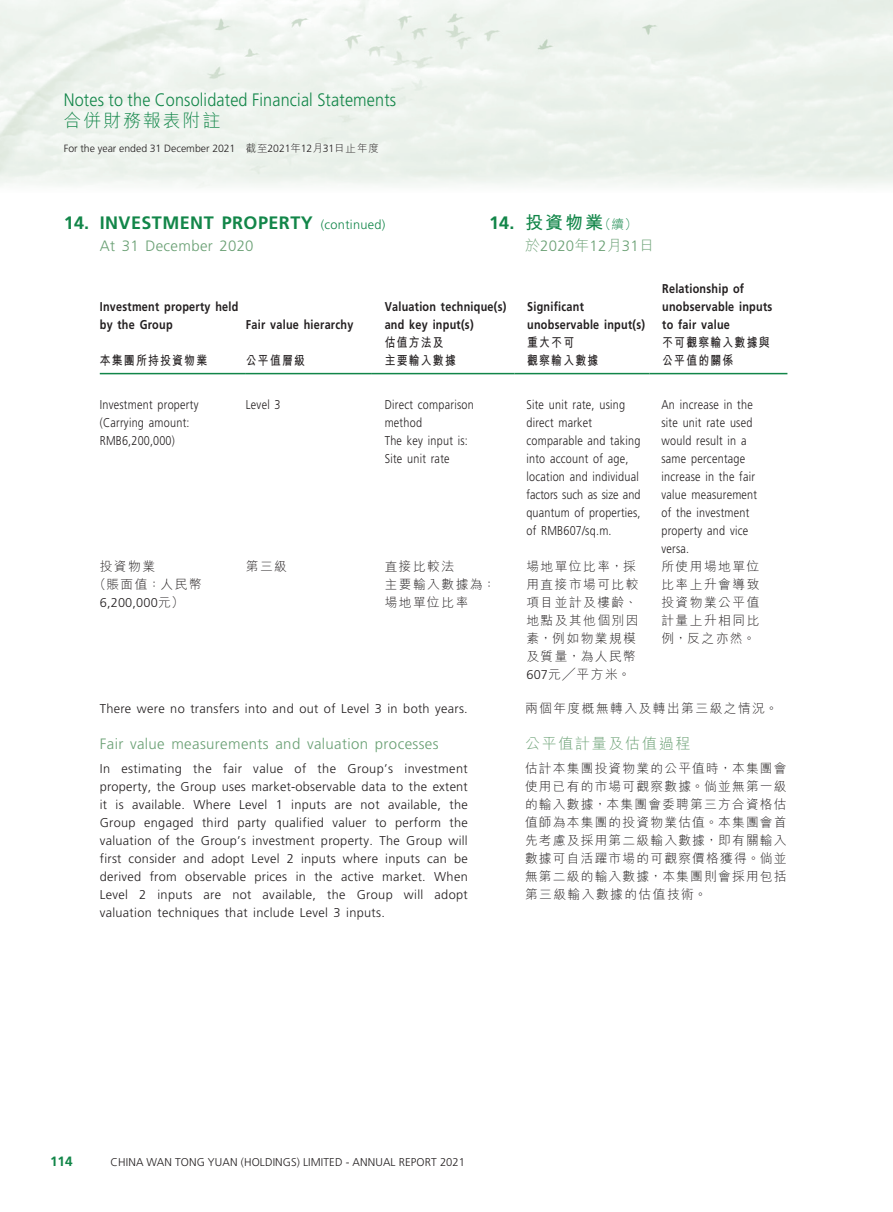
<style>
.page{position:relative;width:893px;height:1212px;background:#fff}
.page>*{position:absolute;margin:0;border:0;box-sizing:border-box;transform-origin:0 0}
.t1{font:300 18px "Frutiger LT Std";letter-spacing:.01em;color:#128649;scale:.9 1}
._03_H1{font:700 18px "Frutiger LT Std";letter-spacing:.025em;color:#128649}
._03_H1-2{font:700 18px "M Hei HK";color:#128649}
.t2{font:300 18px "M Hei HK";letter-spacing:.1em;color:#128649}
._04___H2{font:300 15px "Frutiger LT Std";letter-spacing:.025em;color:#6aa074}
._04___H2-2{font:300 15px "M Hei HK";letter-spacing:.115em;color:#6aa074}
.t3{font:700 13.5px "Frutiger LT Std";color:#128649}
._12___P2{font:300 12.75px/18px "Frutiger LT Std";letter-spacing:.025em;color:#231f20;text-align:justify}
._15_Table_Stub{font:300 12.75px/18px "Frutiger LT Std";letter-spacing:.025em;color:#231f20;scale:.85 1}
._12___P2-2{font:300 12.75px/18px "M Hei HK";letter-spacing:.095em;color:#231f20;text-align:justify}
._01_Body_Text{font:700 12.75px/18px "Frutiger LT Std";letter-spacing:.025em;color:#231f20;scale:.85 1}
._15_Table_Stub-2{font:300 12.75px/18px "M Hei HK";letter-spacing:.115em;color:#231f20}
._01_Body_Text-2{font:300 12.75px/18px "Frutiger LT Std";letter-spacing:.025em;color:#231f20;scale:.85 1}
._01_Body_Text-3{font:700 12.75px/18px "M Hei HK";letter-spacing:.115em;color:#231f20;scale:.85 1}
._01_Body_Text-4{font:300 12.75px/18px "M Hei HK";letter-spacing:.115em;color:#231f20}
._12___P2-3{font:300 12.75px "M Hei HK";letter-spacing:.115em;color:#231f20}
._15_Table_Stub-3{font:700 12.75px "Frutiger LT Std";letter-spacing:.025em;color:#231f20;scale:.85 1}
._15_Table_Stub-4{font:700 12.75px "M Hei HK";letter-spacing:.115em;color:#231f20;scale:.85 1}
.t4{font:300 11.25px "Frutiger LT Std";letter-spacing:.01em;color:#231f20}
.t5{font:300 10.5px "Frutiger LT Std";color:#231f20}
.s1{font-family:"M Hei HK"}
.s2{font-weight:300;font-size:12.75px}
.s3{font-family:"Frutiger LT Std"}
</style>
<div class="page">
<hr style="left:100px;top:373px;width:146px;height:1px;background:#128649">
<hr style="left:246px;top:373px;width:126px;height:1px;background:#128649">
<hr style="left:372px;top:373px;width:142px;height:1px;background:#128649">
<hr style="left:514px;top:373px;width:135px;height:1px;background:#128649">
<hr style="left:649px;top:373px;width:138px;height:1px;background:#128649">
<h1 class="t1" style="left:64px;top:90px;width:371px">Notes to the Consolidated Financial Statements</h1>
<h1 class="t2" style="left:64px;top:108px;width:158px">合併財務報表附註</h1>
<p class="t5" style="left:64px;top:142px;width:317px">For the year ended 31 December 2021<span class="s1">　截至</span>2021<span class="s1">年</span>12<span class="s1">月</span>31<span class="s1">日止年度</span></p>
<p class="_03_H1" style="left:64px;top:212px;width:323px">14. INVESTMENT PROPERTY <span class="s2">(continued)</span></p>
<p class="_04___H2" style="left:100px;top:238px;width:155px">At 31 December 2020</p>
<p class="_03_H1-2" style="left:489px;top:209px;width:150px"><span class="s3">14.</span> 投資物業<span class="s2">（續）</span></p>
<p class="_04___H2" style="left:525px;top:238px;width:131px"><span class="s1">於</span>2020<span class="s1">年</span>12<span class="s1">月</span>31<span class="s1">日</span></p>
<p class="_01_Body_Text" style="left:100px;top:298px;width:165px">Investment property held by the Group</p>
<p class="_15_Table_Stub-3" style="left:246px;top:317px;width:128px">Fair value hierarchy</p>
<p class="_01_Body_Text" style="left:385px;top:298px;width:145px">Valuation technique(s) and key input(s)</p>
<p class="_01_Body_Text" style="left:527px;top:298px;width:140px">Significant unobservable input(s)</p>
<p class="_01_Body_Text" style="left:662px;top:280px;width:131px">Relationship of unobservable inputs to fair value</p>
<p class="_01_Body_Text-3" style="left:100px;top:351px;width:128px">本集團所持投資物業</p>
<p class="_15_Table_Stub-4" style="left:246px;top:351px;width:71px">公平值層級</p>
<p class="_01_Body_Text-3" style="left:385px;top:333px;width:85px">估值方法及主要輸入數據</p>
<p class="_01_Body_Text-3" style="left:527px;top:333px;width:85px">重大不可<br>觀察輸入數據</p>
<p class="_01_Body_Text-3" style="left:662px;top:333px;width:128px">不可觀察輸入數據與公平值的關係</p>
<p class="_01_Body_Text-2" style="left:100px;top:395px;width:118px">Investment property (Carrying amount:<br>RMB6,200,000)</p>
<p class="_15_Table_Stub" style="left:246px;top:395px;width:42px">Level 3</p>
<p class="_15_Table_Stub" style="left:385px;top:395px;width:106px">Direct comparison method</p>
<p class="_15_Table_Stub" style="left:385px;top:431px;width:100px">The key input is:</p>
<p class="_15_Table_Stub" style="left:385px;top:449px;width:78px">Site unit rate</p>
<p class="_15_Table_Stub" style="left:526px;top:395px;width:136px">Site unit rate, using direct market comparable and taking into account of age, location and individual factors such as size and quantum of properties, of RMB607/sq.m.</p>
<p class="_15_Table_Stub" style="left:661px;top:395px;width:114px">An increase in the site unit rate used would result in a same percentage increase in the fair value measurement of the investment property and vice versa.</p>
<p class="_01_Body_Text-4" style="left:100px;top:557px;width:57px">投資物業</p>
<p class="_01_Body_Text-4" style="left:100px;top:575px;width:103px;text-indent:-6px">（賬面值：人民幣<br><span class="s3">6,200,000</span>元）</p>
<p class="_15_Table_Stub-2" style="left:246px;top:557px;width:43px">第三級</p>
<p class="_15_Table_Stub-2" style="left:385px;top:557px;width:71px">直接比較法</p>
<p class="_15_Table_Stub-2" style="left:385px;top:575px;width:112px">主要輸入數據為：</p>
<p class="_15_Table_Stub-2" style="left:385px;top:593px;width:85px">場地單位比率</p>
<p class="_15_Table_Stub-2" style="left:526px;top:557px;width:114px">場地單位比率，採用直接市場可比較項目並計及樓齡、地點及其他個別因素，例如物業規模及質量，為人民幣<br><span class="s3">607</span>元╱平方米。</p>
<p class="_15_Table_Stub-2" style="left:661px;top:557px;width:99px;text-align:justify">所使用場地單位比率上升會導致投資物業公平值計量上升相同比例，反之亦然。</p>
<p class="_12___P2" style="left:100px;top:700px;width:369px">There were no transfers into and out of Level 3 in both years.</p>
<p class="_04___H2" style="left:100px;top:735px;width:340px">Fair value measurements and valuation processes</p>
<p class="_12___P2" style="left:100px;top:760px;width:370px">In estimating the fair value of the Group’s investment property, the Group uses market-observable data to the extent it is available. Where Level 1 inputs are not available, the Group engaged third party qualified valuer to perform the valuation of the Group’s investment property. The Group will first consider and adopt Level 2 inputs where inputs can be derived from observable prices in the active market. When Level 2 inputs are not available, the Group will adopt valuation techniques that include Level 3 inputs.</p>
<p class="_12___P2-3" style="left:525px;top:700px;width:254px">兩個年度概無轉入及轉出第三級之情況。</p>
<p class="_04___H2-2" style="left:525px;top:733px;width:167px">公平值計量及估值過程</p>
<p class="_12___P2-2" style="left:525px;top:759px;width:263px">估計本集團投資物業的公平值時，本集團會使用已有的市場可觀察數據。倘並無第一級的輸入數據，本集團會委聘第三方合資格估值師為本集團的投資物業估值。本集團會首先考慮及採用第二級輸入數據，即有關輸入數據可自活躍市場的可觀察價格獲得。倘並無第二級的輸入數據，本集團則會採用包括第三級輸入數據的估值技術。</p>
<p class="t3" style="left:50px;top:1154px;width:24px">114</p>
<p class="t4" style="left:111px;top:1155px;width:356px">CHINA WAN TONG YUAN (HOLDINGS) LIMITED - ANNUAL REPORT 2021</p>
</div>
